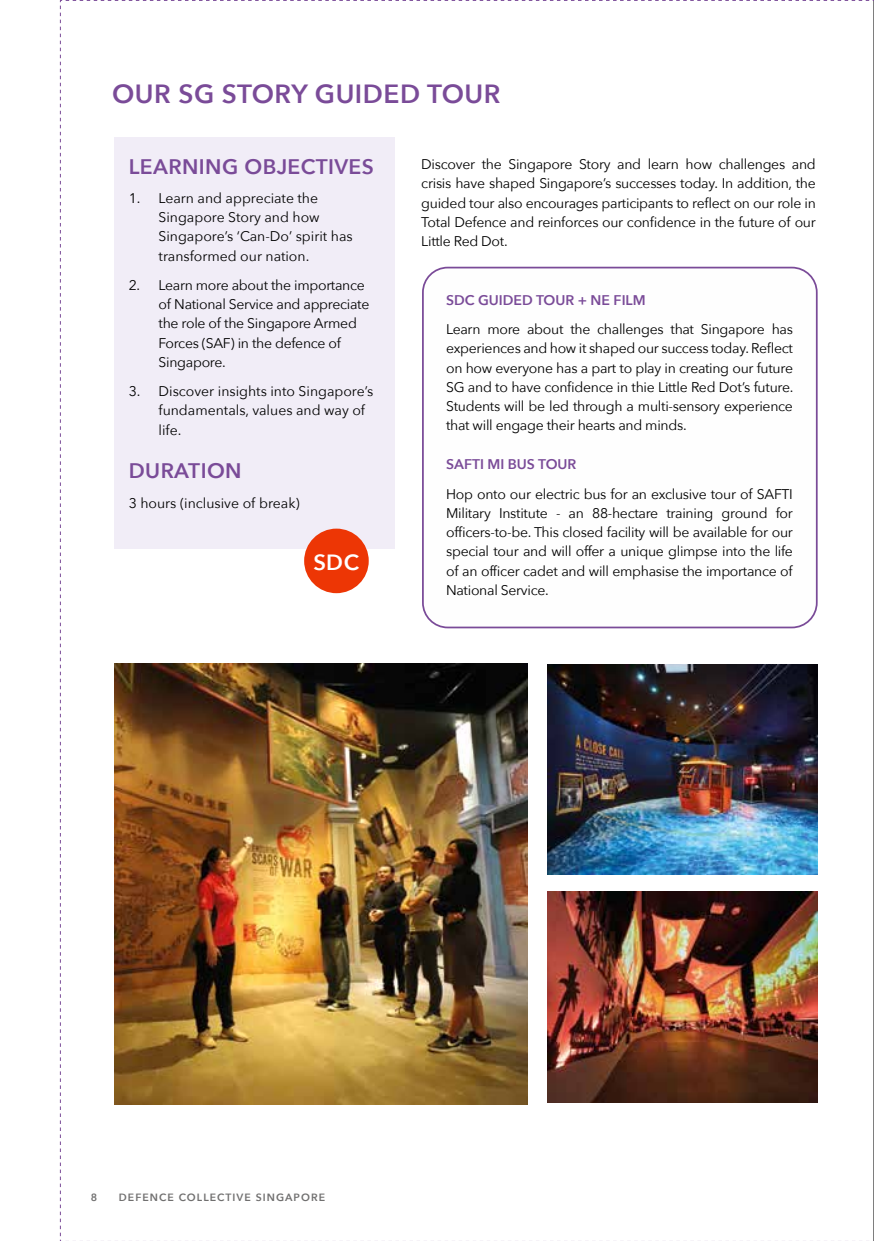
<style>
.page{position:relative;width:874px;height:1241px;background:#fff}
.page>*{position:absolute;margin:0;border:0;box-sizing:border-box;transform-origin:0 0}
.t1{font:600 26.25px "Avenir Next";letter-spacing:.02em;color:#7a4b98}
.t2{font:600 22.05px "Avenir Next";color:#fff}
.t3{font:600 21px "Avenir Next";letter-spacing:.02em;color:#7a4b98}
.t4{font:14px/19.2px "Avenir Next";letter-spacing:-.02em;color:#000;text-align:justify}
.t5{font:14px/19.2px "Avenir Next";color:#000}
.t6{font:600 14px "Avenir Next";color:#7a4b98}
.t7{font:600 10.5px "Avenir Next";letter-spacing:.1em;color:#706f6f}
</style>
<div class="page">
<hr style="left:873px;top:0;width:1px;height:1240px;background:#000">
<img style="left:59px;top:0;width:814px;height:1240px">
<h1 class="t1" style="left:112px;top:82px;width:389px">OUR SG STORY GUIDED TOUR</h1>
<h3 class="t3" style="left:129px;top:157px;width:246px">LEARNING OBJECTIVES</h3>
<p class="t5" style="left:158px;top:189px;width:195px;text-indent:-30px">1. Learn and appreciate the<br>Singapore Story and how<br>Singapore’s ‘Can-Do’ spirit has transformed our nation.</p>
<p class="t4" style="left:158px;top:276px;width:212px;text-align:left;text-indent:-30px">2. Learn more about the importance of National Service and appreciate the role of the Singapore Armed<br>Forces (SAF) in the defence of<br>Singapore.</p>
<p class="t5" style="left:158px;top:382px;width:216px;text-indent:-30px">3. Discover insights into Singapore’s fundamentals, values and way of life.</p>
<h3 class="t3" style="left:129px;top:462px;width:114px">DURATION</h3>
<p class="t5" style="left:129px;top:494px;width:172px">3 hours (inclusive of break)</p>
<h2 class="t2" style="left:313px;top:552px;width:47px">SDC</h2>
<p class="t4" style="left:421px;top:156px;width:396px">Discover the Singapore Story and learn how challenges and crisis have shaped Singapore’s successes today. In addition, the guided tour also encourages participants to reflect on our role in Total Defence and reinforces our confidence in the future of our Little Red Dot.</p>
<p class="t6" style="left:446px;top:294px;width:201px">SDC GUIDED TOUR + NE FILM</p>
<p class="t4" style="left:446px;top:320px;width:348px">Learn more about the challenges that Singapore has experiences and how it shaped our success today. Reflect on how everyone has a part to play in creating our future SG and to have confidence in thie Little Red Dot’s future.<br>Students will be led through a multi-sensory experience that will engage their hearts and minds.</p>
<p class="t6" style="left:446px;top:458px;width:132px">SAFTI MI BUS TOUR</p>
<p class="t4" style="left:446px;top:485px;width:348px">Hop onto our electric bus for an exclusive tour of SAFTI Military Institute - an 88-hectare training ground for officers-to-be. This closed facility will be available for our special tour and will offer a unique glimpse into the life of an officer cadet and will emphasise the importance of National Service.</p>
<p class="t7" style="left:91px;top:1192px;width:8px">8</p>
<p class="t7" style="left:119px;top:1190px;width:208px">DEFENCE COLLECTIVE SINGAPORE</p>
</div>
